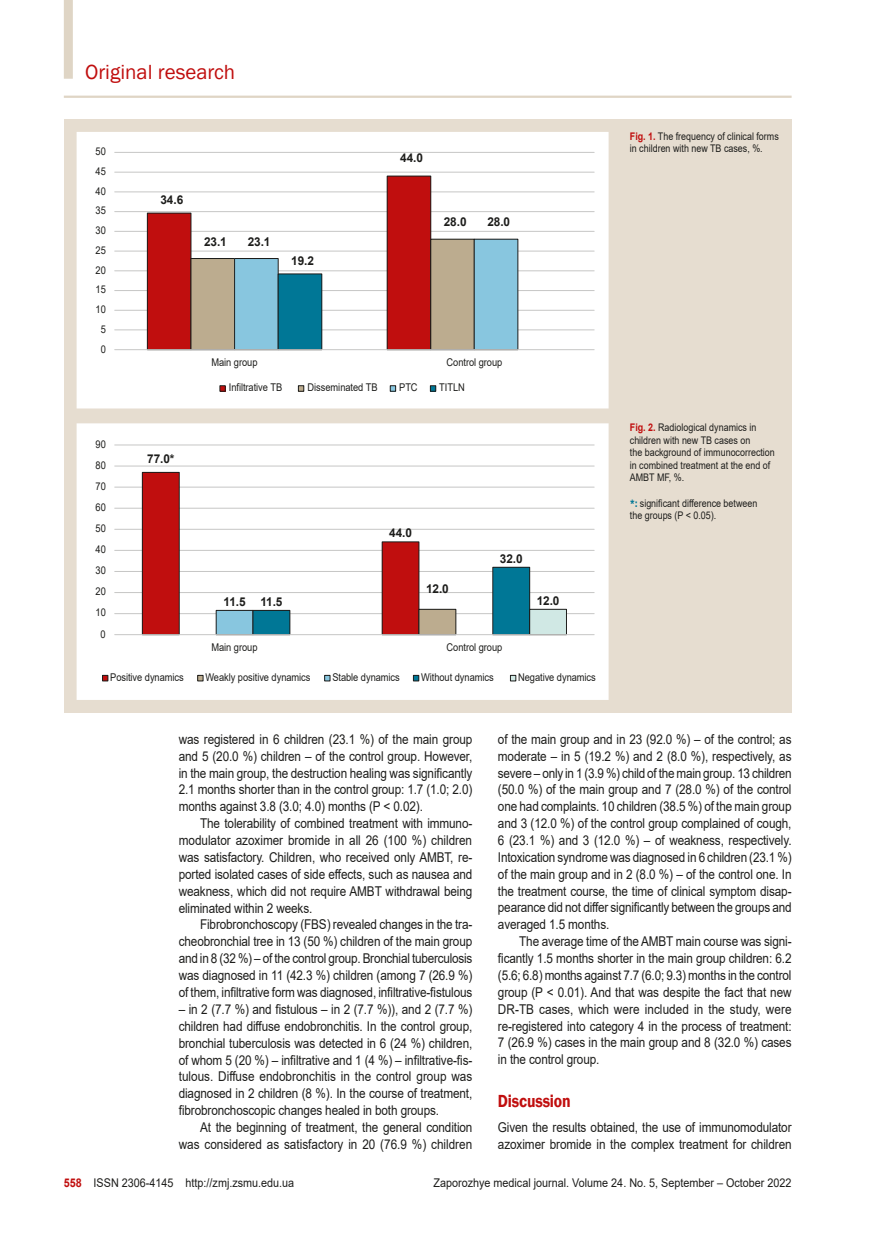
<style>
.page{position:relative;width:881px;height:1234px;background:#fff}
.page>*{position:absolute;margin:0;border:0;box-sizing:border-box;transform-origin:0 0}
.t1{font:21px "Franklin Gothic";color:#c00e0e}
.nazva{font:600 18px "Franklin Gothic";letter-spacing:-.01em;color:#c00e0e;scale:.87 1}
.tecst{font:13.5px/16.8px "Arial";letter-spacing:-.01em;color:#1d1d1b;text-align:justify;scale:.87 1}
.tecst_1{font:13.5px/16.8px "Arial";letter-spacing:-.01em;color:#1d1d1b;scale:.87 1}
.t2{font:700 12.15px "Arial";letter-spacing:-.005em;color:#1d1d1b}
.t3{font:12px "Arial";color:#1d1d1b;scale:.9 1}
.t4{font:10.65px "Arial";letter-spacing:-.005em;color:#1d1d1b;scale:.87 1}
.примечание{font:10.5px/12.6px "Arial";color:#1d1d1b;scale:.85 1}
.s1{font-weight:700;color:#c00e0e}
.s2{font-family:"Franklin Gothic";font-weight:600;font-size:10.95px;color:#007796}
</style>
<div class="page">
<hr style="left:64px;top:96px;width:727px;height:2px;background:#dfd5c5">
<div style="left:64px;top:119px;width:727px;height:593px;background:#e6ddd0"></div>
<svg style="left:76px;top:132px;width:533px;height:277px;background:#e5dada"></svg>
<svg style="left:76px;top:423px;width:533px;height:277px;background:#f0e8e9"></svg>
<div style="left:64px;top:0;width:9px;height:79px;background:#dfd5c5"></div>
<h1 class="t1" style="left:85px;top:59px;width:152px">Original research</h1>
<p class="t4" style="left:96px;top:144px;width:13px">50</p>
<p class="t4" style="left:96px;top:164px;width:13px">45</p>
<p class="t4" style="left:96px;top:183px;width:13px">40</p>
<p class="t4" style="left:96px;top:203px;width:13px">35</p>
<p class="t4" style="left:96px;top:223px;width:13px">30</p>
<p class="t4" style="left:96px;top:243px;width:13px">25</p>
<p class="t4" style="left:96px;top:262px;width:13px">20</p>
<p class="t4" style="left:96px;top:282px;width:13px">15</p>
<p class="t4" style="left:96px;top:302px;width:13px">10</p>
<p class="t4" style="left:101px;top:321px;width:7px">5</p>
<p class="t4" style="left:101px;top:341px;width:7px">0</p>
<p class="t2" style="left:160px;top:191px;width:24px">34.6</p>
<p class="t2" style="left:204px;top:233px;width:24px">23.1</p>
<p class="t2" style="left:247px;top:233px;width:24px">23.1</p>
<p class="t2" style="left:291px;top:252px;width:24px">19.2</p>
<p class="t2" style="left:400px;top:149px;width:24px">44.0</p>
<p class="t2" style="left:443px;top:213px;width:24px">28.0</p>
<p class="t2" style="left:487px;top:213px;width:24px">28.0</p>
<p class="t4" style="left:96px;top:436px;width:13px">90</p>
<p class="t4" style="left:96px;top:458px;width:13px">80</p>
<p class="t4" style="left:96px;top:479px;width:13px">70</p>
<p class="t4" style="left:96px;top:500px;width:13px">60</p>
<p class="t4" style="left:96px;top:521px;width:13px">50</p>
<p class="t4" style="left:96px;top:542px;width:13px">40</p>
<p class="t4" style="left:96px;top:563px;width:13px">30</p>
<p class="t4" style="left:96px;top:584px;width:13px">20</p>
<p class="t4" style="left:96px;top:605px;width:13px">10</p>
<p class="t4" style="left:101px;top:626px;width:7px">0</p>
<p class="t2" style="left:147px;top:450px;width:29px">77.0*</p>
<p class="t4" style="left:211px;top:354px;width:54px">Main group</p>
<p class="t4" style="left:446px;top:354px;width:66px">Control group</p>
<p class="t4" style="left:229px;top:380px;width:63px">Infiltrative TB</p>
<p class="t4" style="left:307px;top:380px;width:82px">Disseminated TB</p>
<p class="t4" style="left:399px;top:380px;width:23px">PTC</p>
<p class="t4" style="left:439px;top:380px;width:31px">TITLN</p>
<p class="t2" style="left:223px;top:593px;width:60px">11.5 11.5</p>
<p class="t2" style="left:389px;top:524px;width:24px">44.0</p>
<p class="t2" style="left:426px;top:579px;width:24px">12.0</p>
<p class="t2" style="left:499px;top:549px;width:24px">32.0</p>
<p class="t4" style="left:211px;top:639px;width:54px">Main group</p>
<p class="t4" style="left:446px;top:639px;width:66px">Control group</p>
<p class="t2" style="left:536px;top:591px;width:24px">12.0</p>
<p class="t4" style="left:110px;top:670px;width:86px">Positive dynamics</p>
<p class="t4" style="left:205px;top:670px;width:122px">Weakly positive dynamics</p>
<p class="t4" style="left:332px;top:670px;width:79px">Stable dynamics</p>
<p class="t4" style="left:421px;top:670px;width:85px">Without dynamics</p>
<p class="t4" style="left:518px;top:670px;width:91px">Negative dynamics</p>
<p class="примечание" style="left:629px;top:129px;width:177px"><span class="s1">Fig. 1.</span> The frequency of clinical forms in children with new TB cases, %.</p>
<p class="примечание" style="left:629px;top:421px;width:172px"><span class="s1">Fig. 2.</span> Radiological dynamics in children with new TB cases on<br>the background of immunocorrection in combined treatment at the end of<br>AMBT MF, %.</p>
<p class="примечание" style="left:629px;top:496px;width:151px"><span class="s2">*:</span> significant difference between the groups (P &lt; 0.05).</p>
<p class="tecst" style="left:179px;top:730px;width:339px">was registered in 6 children (23.1 %) of the main group and 5 (20.0 %) children – of the control group. However, in the main group, the destruction healing was significantly 2.1 months shorter than in the control group: 1.7 (1.0; 2.0) months against 3.8 (3.0; 4.0) months (P &lt; 0.02).</p>
<p class="tecst" style="left:179px;top:814px;width:339px;text-indent:21px">The tolerability of combined treatment with immuno&shy;modulator azoximer bromide in all 26 (100 %) children was satisfactory. Children, who received only AMBT, re&shy;ported isolated cases of side effects, such as nausea and weakness, which did not require AMBT withdrawal being eliminated within 2 weeks.</p>
<p class="tecst" style="left:179px;top:916px;width:339px;text-indent:21px">Fibrobronchoscopy (FBS) revealed changes in the tra&shy;cheobronchial tree in 13 (50 %) children of the main group and in 8 (32 %) – of the control group. Bronchial tuberculosis was diagnosed in 11 (42.3 %) children (among 7 (26.9 %) of them, infiltrative form was diagnosed, infiltrative-fistulous</p>
<p class="tecst" style="left:179px;top:1000px;width:339px">– in 2 (7.7 %) and fistulous – in 2 (7.7 %)), and 2 (7.7 %) children had diffuse endobronchitis. In the control group, bronchial tuberculosis was detected in 6 (24 %) children, of whom 5 (20 %) – infiltrative and 1 (4 %) – infiltrative-fis&shy;tulous. Diffuse endobronchitis in the control group was diagnosed in 2 children (8 %). In the course of treatment, fibrobronchoscopic changes healed in both groups.</p>
<p class="tecst" style="left:179px;top:1118px;width:339px;text-align:right">At the beginning of treatment, the general condition was considered as satisfactory in 20 (76.9 %) children</p>
<p class="tecst" style="left:497px;top:730px;width:339px">of the main group and in 23 (92.0 %) – of the control; as moderate – in 5 (19.2 %) and 2 (8.0 %), respectively, as severe – only in 1 (3.9 %) child of the main group. 13 children (50.0 %) of the main group and 7 (28.0 %) of the control one had complaints. 10 children (38.5 %) of the main group and 3 (12.0 %) of the control group complained of cough, 6 (23.1 %) and 3 (12.0 %) – of weakness, respectively.<br>Intoxication syndrome was diagnosed in 6 children (23.1 %) of the main group and in 2 (8.0 %) – of the control one. In the treatment course, the time of clinical symptom disap&shy;pearance did not differ significantly between the groups and averaged 1.5 months.</p>
<p class="tecst" style="left:497px;top:932px;width:339px;text-indent:21px">The average time of the AMBT main course was signi&shy;ficantly 1.5 months shorter in the main group children: 6.2 (5.6; 6.8) months against 7.7 (6.0; 9.3) months in the control group (P &lt; 0.01). And that was despite the fact that new DR-TB cases, which were included in the study, were re-registered into category 4 in the process of treatment:<br>7 (26.9 %) cases in the main group and 8 (32.0 %) cases in the control group.</p>
<p class="nazva" style="left:497px;top:1089px;width:85px">Discussion</p>
<p class="tecst_1" style="left:497px;top:1118px;width:339px">Given the results obtained, the use of immunomodulator azoximer bromide in the complex treatment for children</p>
<p class="t3" style="left:64px;top:1174px;width:257px"><span class="s1">558</span> ISSN 2306-4145 http://zmj.zsmu.edu.ua</p>
<p class="t3" style="left:433px;top:1174px;width:399px">Zaporozhye medical journal. Volume 24. No. 5, September – October 2022</p>
</div>
